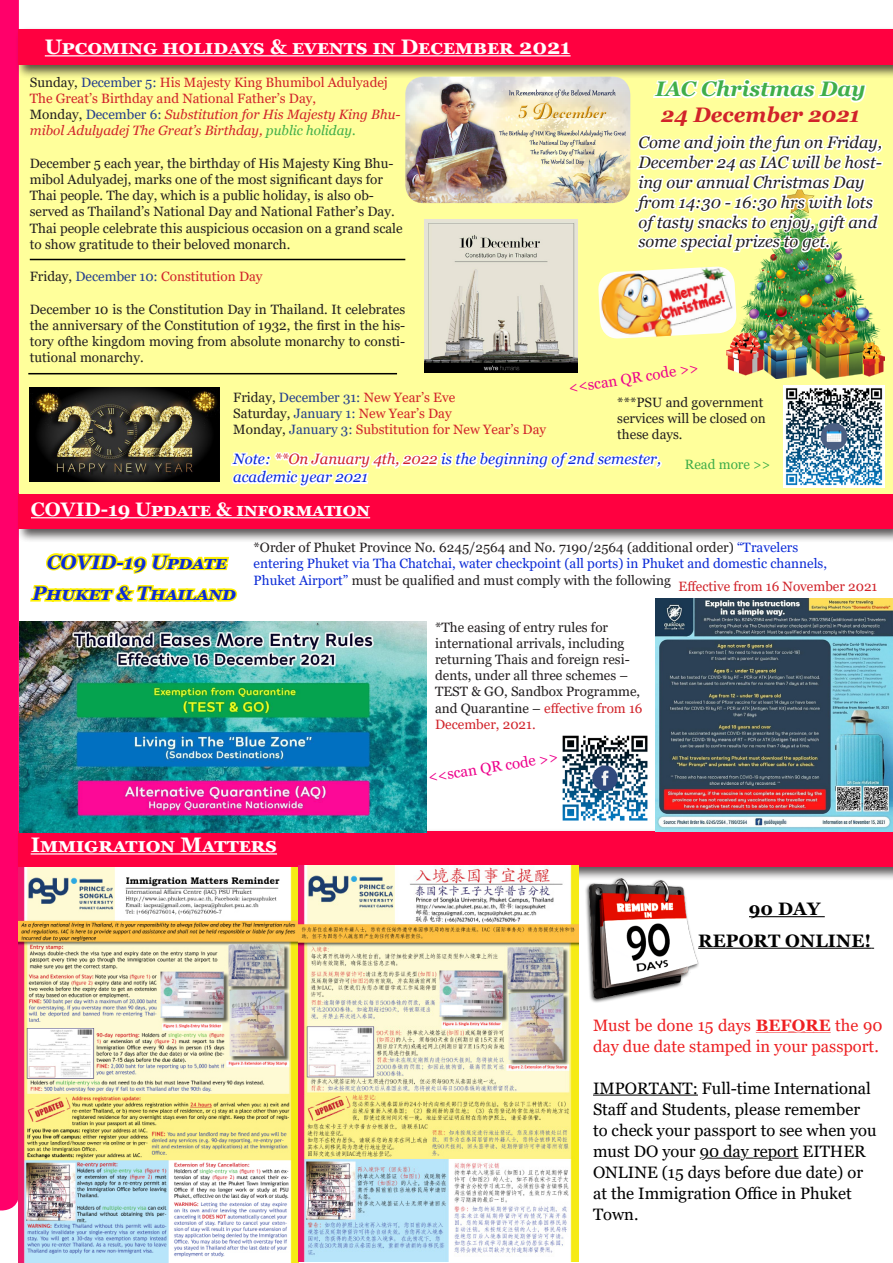
<style>
.page{position:relative;width:893px;height:1263px;background:#fff}
.page>*{position:absolute;margin:0;border:0;box-sizing:border-box;transform-origin:0 0}
.t1{font:700 21px "Georgia";color:#fff}
.t2{font:italic 700 21px "Georgia";color:#40ae49}
.t3{font:italic 700 21px "Georgia";color:#d1232a}
.t4{font:italic 700 19.5px/31.5px "Georgia";color:#0b2bd7;text-align:center}
.t5{font:700 19.5px "Georgia";color:#fff}
.t6{font:700 18px "Georgia";letter-spacing:.01em;color:#000}
.t7{font:16.5px/21px "Georgia";color:#000}
.t8{font:italic 16.5px/19.8px "Georgia";color:#231f20}
.t9{font:16.5px/21px "Georgia";color:#ee2123}
.t10{font:italic 15px/18px "Georgia";color:#0b2bd7}
.t11{font:15px "Georgia";color:#ed028c}
.t12{font:13.5px/16.2px "Georgia";color:#231f20}
.t13{font:13.5px/16.2px "Georgia";color:#d1232a}
.t14{font:italic 13.5px/16.2px "Georgia";color:#d1232a}
.t15{font:13.5px "Georgia";color:#40ae49}
.s1{color:#231f20}
.s2{color:#253f8e}
.s3{font-style:normal;color:#231f20}
.s4{font-style:normal;color:#253f8e}
.s5{color:#40ae49}
.s6{color:#d1232a}
.s7{color:#0b2bd7}
.s8{font-weight:700}
</style>
<div class="page">
<div style="left:0;top:0;width:19px;height:1210px;background:#ff006a"></div>
<div style="left:16px;top:828px;width:877px;height:53px;background:#231f20;opacity:.75"></div>
<div style="left:19px;top:831px;width:874px;height:36px;background:#ff0040"></div>
<div style="left:16px;top:491px;width:877px;height:52px;background:#231f20;opacity:.75"></div>
<div style="left:19px;top:494px;width:874px;height:35px;background:#ff0040"></div>
<hr style="left:31px;top:853px;width:246px;height:1px;background:#fff">
<img style="left:584px;top:877px;width:116px;height:126px">
<hr style="left:593px;top:1095px;width:105px;height:1px;background:#000">
<svg style="left:755px;top:1031px;width:76px;height:2px"></svg>
<svg style="left:699px;top:1157px;width:100px;height:2px"></svg>
<hr style="left:749px;top:916px;width:76px;height:1px;background:#000">
<hr style="left:698px;top:948px;width:173px;height:1px;background:#000">
<hr style="left:31px;top:517px;width:339px;height:1px;background:#fff">
<div style="left:20px;top:37px;width:873px;height:457px;background:#ffff9b"></div>
<div style="left:15px;top:27px;width:878px;height:52px;background:#231f20;opacity:.75"></div>
<div style="left:18px;top:30px;width:875px;height:35px;background:#ff0040"></div>
<hr style="left:45px;top:55px;width:526px;height:1px;background:#fff">
<img style="left:19px;top:867px;width:280px;height:396px">
<img style="left:299px;top:866px;width:280px;height:395px">
<svg style="left:28px;top:530px;width:211px;height:72px"></svg>
<img style="left:562px;top:735px;width:86px;height:86px">
<img style="left:783px;top:386px;width:102px;height:101px">
<hr style="left:30px;top:259px;width:375px;height:1px;background:#000">
<hr style="left:28px;top:373px;width:369px;height:1px;background:#000">
<img style="left:655px;top:599px;width:237px;height:232px">
<img style="left:20px;top:621px;width:407px;height:211px">
<svg style="left:230px;top:451px;width:432px;height:37px"></svg>
<img style="left:405px;top:77px;width:225px;height:126px">
<img style="left:424px;top:219px;width:154px;height:154px">
<img style="left:29px;top:387px;width:191px;height:95px">
<img style="left:726px;top:276px;width:159px;height:102px">
<svg style="left:631px;top:65px;width:254px;height:211px"></svg>
<img style="left:598px;top:267px;width:139px;height:72px">
<p class="t1" style="left:45px;top:33px;width:527px">Upcoming holidays &amp; events in December 2021</p>
<p class="t13" style="left:30px;top:74px;width:360px"><span class="s1">Sunday,</span> <span class="s2">December 5:</span> His Majesty King Bhumibol Adulyadej<br>The Great’s Birthday and National Father’s Day,</p>
<p class="t14" style="left:30px;top:107px;width:372px"><span class="s3">Monday,</span> <span class="s4">December 6:</span> Substitution for His Majesty King Bhu&shy;mibol Adulyadej The Great’s Birthday, <span class="s5">public holiday.</span></p>
<p class="t12" style="left:30px;top:155px;width:374px">December 5 each year, the birthday of His Majesty King Bhu&shy;mibol Adulyadej, marks one of the most significant days for Thai people. The day, which is a public holiday, is also ob&shy;served as Thailand’s National Day and National Father’s Day.<br>Thai people celebrate this auspicious occasion on a grand scale to show gratitude to their beloved monarch.</p>
<p class="t13" style="left:30px;top:269px;width:234px"><span class="s1">Friday,</span> <span class="s2">December 10:</span> Constitution Day</p>
<p class="t12" style="left:30px;top:301px;width:377px;text-align:justify">December 10 is the Constitution Day in Thailand. It celebrates the anniversary of the Constitution of 1932, the first in the his&shy;tory ofthe kingdom moving from absolute monarchy to consti&shy;tutional monarchy.</p>
<p class="t13" style="left:233px;top:389px;width:314px"><span class="s1">Friday,</span> <span class="s2">December 31:</span> New Year’s Eve<br><span class="s1">Saturday,</span> <span class="s2">January 1:</span> New Year’s Day<br><span class="s1">Monday,</span> <span class="s2">January 3:</span> Substitution for New Year’s Day</p>
<p class="t12" style="left:617px;top:394px;width:150px">***PSU and government services will be closed on these days.</p>
<p class="t15" style="left:685px;top:457px;width:87px">Read more &gt;&gt;</p>
<p class="t2" style="left:655px;top:76px;width:211px">IAC Christmas Day</p>
<p class="t3" style="left:661px;top:101px;width:200px">24 December 2021</p>
<p class="t8" style="left:638px;top:133px;width:245px">Come and join the fun on Friday,<br>December 24 as IAC will be host&shy;ing our annual Christmas Day from 14:30 - 16:30 hrs with lots of tasty snacks to enjoy, gift and</p>
<p class="t8" style="left:638px;top:232px;width:193px">some special prizes to get.</p>
<p class="t11" style="left:567px;top:379px;width:133px;rotate:-9deg">&lt;&lt;scan QR code &gt;&gt;</p>
<p class="t10" style="left:233px;top:450px;width:430px">Note: <span class="s6">**On January 4th, 2022</span> is the beginning of 2nd semester, academic year 2021</p>
<p class="t5" style="left:31px;top:497px;width:341px">COVID-19 Update &amp; information</p>
<p class="t4" style="left:33px;top:546px;width:204px">COVID-19 Update<br>Phuket &amp; Thailand</p>
<p class="t12" style="left:254px;top:540px;width:575px">*Order of Phuket Province No. 6245/2564 and No. 7190/2564 (additional order) <span class="s7">“Travelers entering Phuket via Tha Chatchai, water checkpoint (all ports) in Phuket and domestic channels,<br>Phuket Airport”</span> must be qualified and must comply with the following</p>
<p class="t13" style="left:679px;top:579px;width:200px">Effective from 16 November 2021</p>
<p class="t12" style="left:435px;top:619px;width:209px">*The easing of entry rules for international arrivals, including returning Thais and foreign resi&shy;dents, under all three schemes –<br>TEST &amp; GO, Sandbox Programme, and Quarantine – <span class="s6">effective from 16<br>December, 2021.</span></p>
<p class="t11" style="left:427px;top:768px;width:133px;rotate:-9deg">&lt;&lt;scan QR code &gt;&gt;</p>
<p class="t1" style="left:31px;top:831px;width:248px">Immigration Matters</p>
<p class="t6" style="left:749px;top:897px;width:73px">90 DAY</p>
<p class="t6" style="left:698px;top:929px;width:174px">REPORT ONLINE!</p>
<p class="t9" style="left:593px;top:1015px;width:291px">Must be done 15 days <span class="s8">BEFORE</span> the 90 day due date stamped in your passport.</p>
<p class="t7" style="left:593px;top:1078px;width:285px">IMPORTANT: Full-time International<br>Staff and Students, please remember to check your passport to see when you must DO your 90 day report EITHER<br>ONLINE (15 days before due date) or at the Immigration Office in Phuket<br>Town.</p>
</div>
